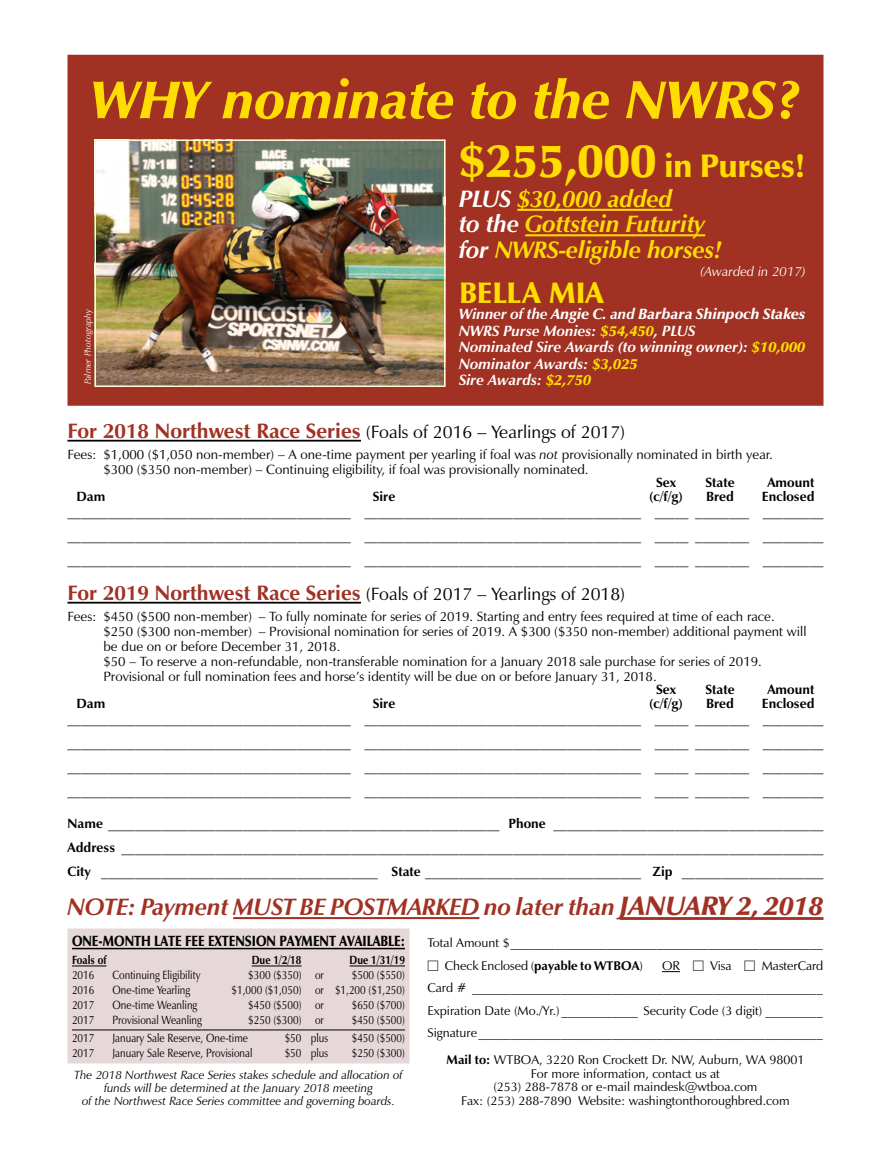
<style>
.page{position:relative;width:891px;height:1161px;background:#fff}
.page>*{position:absolute;margin:0;border:0;box-sizing:border-box;transform-origin:0 0}
.t1{font:italic 900 54px "Zapf Humanist 601 BT";color:#fd0}
.t2{font:900 33px "Zapf Humanist 601 BT";letter-spacing:-.01em;color:#fd0}
.t3{font:900 30px "Zapf Humanist 601 BT";color:#fd0}
.t4{font:italic 700 24px/25.5px "Zapf Humanist 601 BT";letter-spacing:-.01em;color:#fd0}
.t5{font:italic 700 24px "Zapf Humanist 601 BT";letter-spacing:-.005em;color:#a03123}
.t6{font:18px "Zapf Humanist 601 BT";color:#000}
.t7{font:italic 700 15px/16.5px "Zapf Humanist 601 BT";color:#fff}
.t8{font:900 15px "Zapf Humanist 601 BT";color:#000;scale:.85 1}
.t9{font:13.5px/24px "Zapf Humanist 601 BT";color:#000;text-align:justify}
.t10{font:700 13.5px "Zapf Humanist 601 BT";color:#000}
.t11{font:italic 13.5px "Zapf Humanist 601 BT";color:#fff}
.t12{font:12.75px/22.5px "Zapf Humanist 601 BT";color:#000}
.t13{font:12px "Zapf Humanist 601 BT";color:#000;scale:.85 1}
.t14{font:italic 12px/12.8px "Zapf Humanist 601 BT";color:#000;text-align:center}
.t15{font:700 12px "Zapf Humanist 601 BT";color:#000;scale:.85 1}
.t16{font:italic 9px "Zapf Humanist 601 BT";color:#fff}
.s1{font-size:48px}
.s2{color:#fff}
.s3{font-weight:900}
.s4{font-weight:900;color:#fd0}
.s5{font-weight:700;font-size:21px;color:#a03123}
.s6{font-style:italic}
.s7{font-weight:700}
.s8{font-weight:900;font-size:27px}
</style>
<div class="page">
<div style="left:68px;top:55px;width:756px;height:351px;background:#a03123;border:2px solid #a03123"></div>
<div style="left:68px;top:928px;width:342px;height:136px;background:#e6d8d8;border:2px solid #e6d8d8"></div>
<hr style="left:68px;top:440px;width:293px;height:2px;background:#000">
<hr style="left:68px;top:602px;width:293px;height:2px;background:#000">
<hr style="left:233px;top:917px;width:246px;height:2px;background:#a03123">
<hr style="left:620px;top:917px;width:204px;height:3px;background:#a03123">
<hr style="left:72px;top:948px;width:333px;height:1px;background:#000">
<hr style="left:72px;top:965px;width:35px;height:1px;background:#000">
<hr style="left:252px;top:965px;width:50px;height:1px;background:#000">
<hr style="left:350px;top:965px;width:55px;height:1px;background:#000">
<hr style="left:72px;top:1030px;width:333px;height:1px;background:#000">
<hr style="left:517px;top:209px;width:155px;height:2px;background:#fd0">
<hr style="left:525px;top:234px;width:180px;height:2px;background:#fd0">
<svg style="left:662px;top:971px;width:18px;height:1px"></svg>
<img style="left:94px;top:139px;width:352px;height:245px">
<div style="left:94px;top:140px;width:352px;height:247px;border:2px solid #fcfadb"></div>
<h1 class="t1" style="left:91px;top:67px;width:710px">WHY nominate to the NWRS?</h1>
<h2 class="t2" style="left:459px;top:145px;width:348px"><span class="s1">$255,000</span> in Purses!</h2>
<h3 class="t4" style="left:459px;top:186px;width:265px"><span class="s2">PLUS</span> $30,000 added<br><span class="s2">to the</span> Gottstein Futurity <span class="s2">for</span> NWRS-eligible horses!</h3>
<p class="t11" style="left:701px;top:263px;width:106px">(Awarded in 2017)</p>
<h3 class="t3" style="left:459px;top:274px;width:146px">BELLA MIA</h3>
<p class="t7" style="left:459px;top:306px;width:348px">Winner of the <span class="s3">Angie C.</span> and <span class="s3">Barbara Shinpoch Stakes </span>NWRS Purse Monies: <span class="s4">$54,450</span>, PLUS<br>Nominated Sire Awards (to winning owner): <span class="s4">$10,000<br></span>Nominator Awards: <span class="s4">$3,025<br></span>Sire Awards: <span class="s4">$2,750</span></p>
<p class="t16" style="left:82px;top:384px;width:76px;rotate:-90deg">Palmer Photography</p>
<h3 class="t6" style="left:68px;top:420px;width:559px"><span class="s5">For 2018 Northwest Race Series</span> (Foals of 2016 – Yearlings of 2017)</h3>
<p class="t9" style="left:104px;top:447px;width:671px;line-height:15px;text-indent:-36px">Fees: $1,000 ($1,050 non-member) – A one-time payment per yearling if foal was <span class="s6">not</span> provisionally nominated in birth year. $300 ($350 non-member) – Continuing eligibility, if foal was provisionally nominated.</p>
<p class="t10" style="left:656px;top:474px;width:22px">Sex</p>
<p class="t10" style="left:705px;top:474px;width:31px">State</p>
<p class="t10" style="left:767px;top:474px;width:49px">Amount</p>
<p class="t10" style="left:77px;top:488px;width:30px">Dam</p>
<p class="t10" style="left:373px;top:488px;width:24px">Sire</p>
<p class="t10" style="left:649px;top:488px;width:35px">(c/f/g)</p>
<p class="t10" style="left:706px;top:488px;width:29px">Bred</p>
<p class="t10" style="left:762px;top:488px;width:54px">Enclosed</p>
<p class="t9" style="left:68px;top:499px;width:758px">__________________________________________ _________________________________________ _____ ________ _________ __________________________________________ _________________________________________ _____ ________ _________ __________________________________________ _________________________________________ _____ ________ _________</p>
<h3 class="t6" style="left:68px;top:582px;width:559px"><span class="s5">For 2019 Northwest Race Series</span> (Foals of 2017 – Yearlings of 2018)</h3>
<p class="t9" style="left:104px;top:609px;width:704px;line-height:15px;text-align:left;text-indent:-36px">Fees: $450 ($500 non-member) – To fully nominate for series of 2019. Starting and entry fees required at time of each race. $250 ($300 non-member) – Provisional nomination for series of 2019. A $300 ($350 non-member) additional payment will be due on or before December 31, 2018.<br>$50 – To reserve a non-refundable, non-transferable nomination for a January 2018 sale purchase for series of 2019.<br>Provisional or full nomination fees and horse’s identity will be due on or before January 31, 2018.</p>
<p class="t10" style="left:656px;top:681px;width:22px">Sex</p>
<p class="t10" style="left:705px;top:681px;width:31px">State</p>
<p class="t10" style="left:767px;top:681px;width:49px">Amount</p>
<p class="t10" style="left:77px;top:695px;width:30px">Dam</p>
<p class="t10" style="left:373px;top:695px;width:24px">Sire</p>
<p class="t10" style="left:649px;top:695px;width:35px">(c/f/g)</p>
<p class="t10" style="left:706px;top:695px;width:29px">Bred</p>
<p class="t10" style="left:762px;top:695px;width:54px">Enclosed</p>
<p class="t9" style="left:68px;top:706px;width:758px">__________________________________________ _________________________________________ _____ ________ _________ __________________________________________ _________________________________________ _____ ________ _________ __________________________________________ _________________________________________ _____ ________ _________ __________________________________________ _________________________________________ _____ ________ _________</p>
<p class="t9" style="left:68px;top:811px;width:758px"><span class="s7">Name</span> __________________________________________________________ <span class="s7">Phone</span> ________________________________________ <span class="s7">Address</span> ________________________________________________________________________________________________________ <span class="s7">City</span> _________________________________________ <span class="s7">State</span> ________________________________ <span class="s7">Zip</span> _____________________</p>
<h3 class="t5" style="left:68px;top:892px;width:757px">NOTE: Payment MUST BE POSTMARKED no later than <span class="s8">JANUARY 2, 2018</span></h3>
<p class="t8" style="left:72px;top:932px;width:393px">ONE-MONTH LATE FEE EXTENSION PAYMENT AVAILABLE:</p>
<p class="t15" style="left:72px;top:953px;width:42px">Foals of</p>
<p class="t15" style="left:252px;top:953px;width:60px">Due 1/2/18</p>
<p class="t15" style="left:350px;top:953px;width:67px">Due 1/31/19</p>
<p class="t13" style="left:72px;top:968px;width:28px">2016</p>
<p class="t13" style="left:113px;top:968px;width:105px">Continuing Eligibility</p>
<p class="t13" style="left:248px;top:968px;width:91px">$300 ($350) or</p>
<p class="t13" style="left:352px;top:968px;width:64px">$500 ($550)</p>
<p class="t13" style="left:72px;top:983px;width:28px">2016</p>
<p class="t13" style="left:113px;top:983px;width:93px">One-time Yearling</p>
<p class="t13" style="left:232px;top:983px;width:206px">$1,000 ($1,050) or $1,200 ($1,250)</p>
<p class="t13" style="left:72px;top:998px;width:28px">2017</p>
<p class="t13" style="left:113px;top:998px;width:101px">One-time Weanling</p>
<p class="t13" style="left:248px;top:998px;width:91px">$450 ($500) or</p>
<p class="t13" style="left:352px;top:998px;width:64px">$650 ($700)</p>
<p class="t13" style="left:72px;top:1013px;width:28px">2017</p>
<p class="t13" style="left:113px;top:1013px;width:107px">Provisional Weanling</p>
<p class="t13" style="left:248px;top:1013px;width:91px">$250 ($300) or</p>
<p class="t13" style="left:352px;top:1013px;width:64px">$450 ($500)</p>
<p class="t13" style="left:72px;top:1031px;width:28px">2017</p>
<p class="t13" style="left:113px;top:1031px;width:161px">January Sale Reserve, One-time</p>
<p class="t13" style="left:285px;top:1031px;width:53px">$50 plus</p>
<p class="t13" style="left:352px;top:1031px;width:64px">$450 ($500)</p>
<p class="t13" style="left:72px;top:1046px;width:28px">2017</p>
<p class="t13" style="left:113px;top:1046px;width:166px">January Sale Reserve, Provisional</p>
<p class="t13" style="left:285px;top:1046px;width:53px">$50 plus</p>
<p class="t13" style="left:352px;top:1046px;width:64px">$250 ($300)</p>
<p class="t14" style="left:74px;top:1069px;width:330px">The 2018 Northwest Race Series stakes schedule and allocation of funds will be determined at the January 2018 meeting<br>of the Northwest Race Series committee and governing boards.</p>
<p class="t12" style="left:445px;top:932px;width:379px;text-indent:-17px">Total Amount $ _________________________________________________<br>Check Enclosed (<span class="s7">payable to WTBOA</span>)</p>
<p class="t12" style="left:427px;top:954px;width:397px;text-align:justify;text-indent:334px">MasterCard Card # _______________________________________________________ Expiration Date (Mo./Yr.) ____________ Security Code (3 digit) _________ Signature ______________________________________________________</p>
<p class="t12" style="left:447px;top:1053px;width:359px;line-height:13.5px;text-align:center"><span class="s7">Mail to:</span> WTBOA, 3220 Ron Crockett Dr. NW, Auburn, WA 98001<br>For more information, contact us at<br>(253) 288-7878 or e-mail maindesk@wtboa.com<br>Fax: (253) 288-7890 Website: washingtonthoroughbred.com</p>
<p class="t12" style="left:662px;top:954px;width:20px">OR</p>
<p class="t12" style="left:710px;top:954px;width:23px">Visa</p>
</div>
